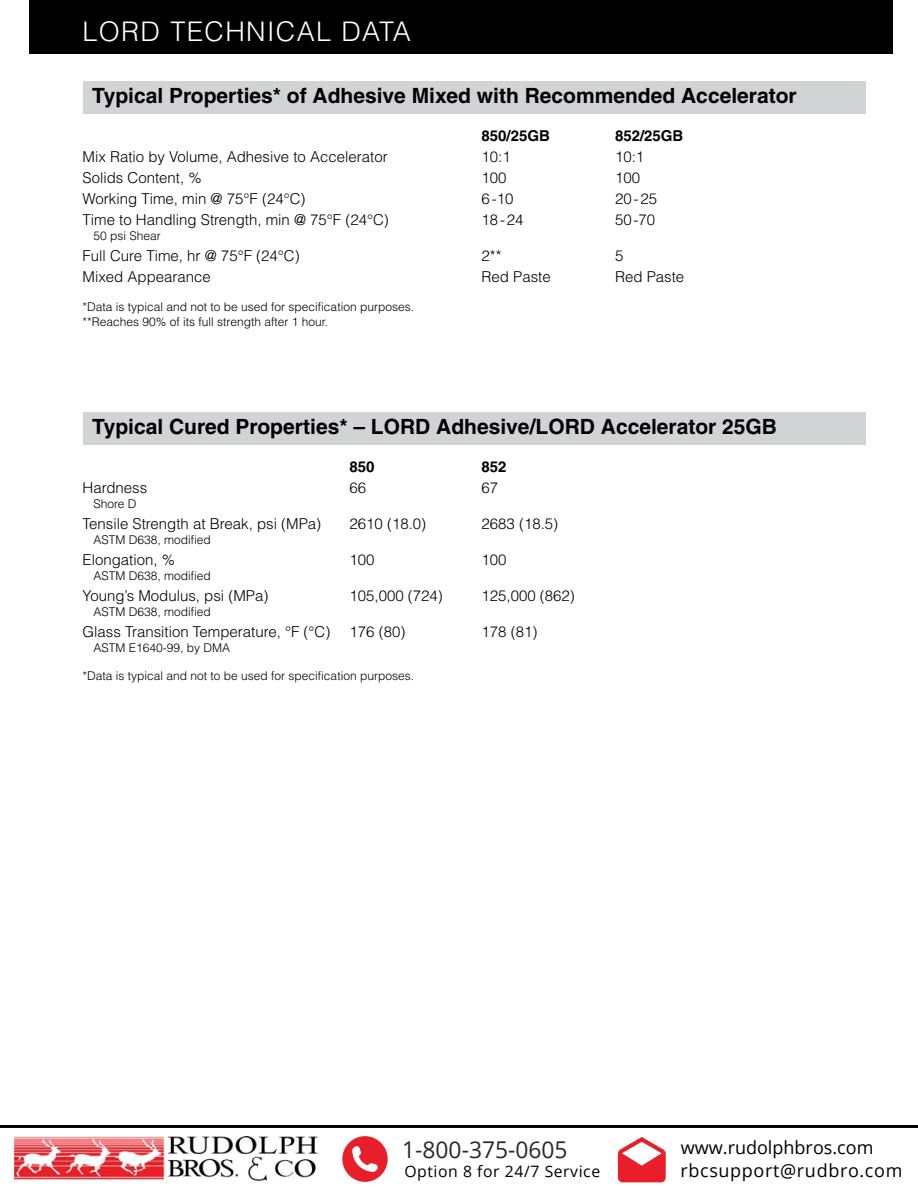
<style>
.page{position:relative;width:918px;height:1188px;background:#fff}
.page>*{position:absolute;margin:0;border:0;box-sizing:border-box;transform-origin:0 0}
.t1{font:300 27px "Helvetica";letter-spacing:.05em;color:#fff}
.t2{font:23.1px "Open Sans";color:#292829}
.t3{font:700 21px "Helvetica";color:#000}
.t4{font:18px/22.4px "Open Sans";letter-spacing:.035em;color:#000}
.t5{font:15.75px "Open Sans";letter-spacing:.035em;color:#000}
.t6{font:300 15px "Helvetica";color:#000}
.t7{font:700 15px "Helvetica";color:#000}
.t8{font:300 12px/15px "Helvetica";color:#000}
</style>
<div class="page">
<hr style="left:0;top:1126px;width:918px;height:2px;background:#000101">
<svg style="left:342px;top:1136px;width:46px;height:46px"></svg>
<svg style="left:618px;top:1137px;width:48px;height:45px"></svg>
<img style="left:14px;top:1136px;width:304px;height:45px">
<div style="left:29px;top:0;width:864px;height:54px;background:#000"></div>
<div style="left:83px;top:81px;width:783px;height:33px;background:#d1d3d4"></div>
<div style="left:83px;top:412px;width:783px;height:33px;background:#d1d3d4"></div>
<h1 class="t1" style="left:83px;top:14px;width:330px">LORD TECHNICAL DATA</h1>
<h3 class="t3" style="left:92px;top:83px;width:706px">Typical Properties* of Adhesive Mixed with Recommended Accelerator</h3>
<p class="t7" style="left:482px;top:127px;width:70px">850/25GB</p>
<p class="t7" style="left:615px;top:127px;width:70px">852/25GB</p>
<p class="t6" style="left:83px;top:147px;width:307px">Mix Ratio by Volume, Adhesive to Accelerator</p>
<p class="t6" style="left:482px;top:147px;width:31px">10:1</p>
<p class="t6" style="left:615px;top:147px;width:31px">10:1</p>
<p class="t6" style="left:83px;top:168px;width:121px">Solids Content, %</p>
<p class="t6" style="left:482px;top:168px;width:27px">100</p>
<p class="t6" style="left:615px;top:168px;width:27px">100</p>
<p class="t6" style="left:83px;top:189px;width:224px">Working Time, min @ 75°F (24°C)</p>
<p class="t6" style="left:482px;top:189px;width:33px">6-10</p>
<p class="t6" style="left:615px;top:189px;width:44px">20-25</p>
<p class="t6" style="left:83px;top:210px;width:308px">Time to Handling Strength, min @ 75°F (24°C)</p>
<p class="t6" style="left:482px;top:210px;width:44px">18-24</p>
<p class="t6" style="left:615px;top:210px;width:42px">50-70</p>
<p class="t8" style="left:93px;top:228px;width:69px">50 psi Shear</p>
<p class="t6" style="left:83px;top:246px;width:219px">Full Cure Time, hr @ 75°F (24°C)</p>
<p class="t6" style="left:482px;top:246px;width:22px">2**</p>
<p class="t6" style="left:615px;top:246px;width:10px">5</p>
<p class="t6" style="left:83px;top:267px;width:130px">Mixed Appearance</p>
<p class="t6" style="left:482px;top:267px;width:71px">Red Paste</p>
<p class="t6" style="left:615px;top:267px;width:71px">Red Paste</p>
<p class="t8" style="left:83px;top:299px;width:333px">*Data is typical and not to be used for specification purposes. **Reaches 90% of its full strength after 1 hour.</p>
<h3 class="t3" style="left:92px;top:414px;width:686px">Typical Cured Properties* – LORD Adhesive/LORD Accelerator 25GB</h3>
<p class="t7" style="left:350px;top:457px;width:27px">850</p>
<p class="t7" style="left:482px;top:457px;width:27px">852</p>
<p class="t6" style="left:83px;top:478px;width:66px">Hardness</p>
<p class="t6" style="left:350px;top:478px;width:18px">66</p>
<p class="t6" style="left:482px;top:478px;width:18px">67</p>
<p class="t8" style="left:93px;top:496px;width:45px">Shore D</p>
<p class="t6" style="left:83px;top:514px;width:240px">Tensile Strength at Break, psi (MPa)</p>
<p class="t6" style="left:350px;top:514px;width:78px">2610 (18.0)</p>
<p class="t6" style="left:482px;top:514px;width:78px">2683 (18.5)</p>
<p class="t8" style="left:93px;top:532px;width:119px">ASTM D638, modified</p>
<p class="t6" style="left:83px;top:550px;width:94px">Elongation, %</p>
<p class="t6" style="left:350px;top:550px;width:27px">100</p>
<p class="t6" style="left:482px;top:550px;width:27px">100</p>
<p class="t8" style="left:93px;top:568px;width:119px">ASTM D638, modified</p>
<p class="t6" style="left:83px;top:586px;width:187px">Young’s Modulus, psi (MPa)</p>
<p class="t6" style="left:350px;top:586px;width:95px">105,000 (724)</p>
<p class="t6" style="left:482px;top:586px;width:95px">125,000 (862)</p>
<p class="t8" style="left:93px;top:604px;width:119px">ASTM D638, modified</p>
<p class="t6" style="left:83px;top:622px;width:249px">Glass Transition Temperature, °F (°C)</p>
<p class="t6" style="left:350px;top:622px;width:57px">176 (80)</p>
<p class="t6" style="left:482px;top:622px;width:57px">178 (81)</p>
<p class="t8" style="left:93px;top:640px;width:138px">ASTM E1640-99, by DMA</p>
<p class="t8" style="left:83px;top:668px;width:333px">*Data is typical and not to be used for specification purposes.</p>
<h2 class="t2" style="left:402px;top:1134px;width:167px">1-800-375-0605</h2>
<p class="t5" style="left:404px;top:1161px;width:197px">Option 8 for 24/7 Service</p>
<p class="t4" style="left:680px;top:1136px;width:224px">www.rudolphbros.com rbcsupport@rudbro.com</p>
</div>
